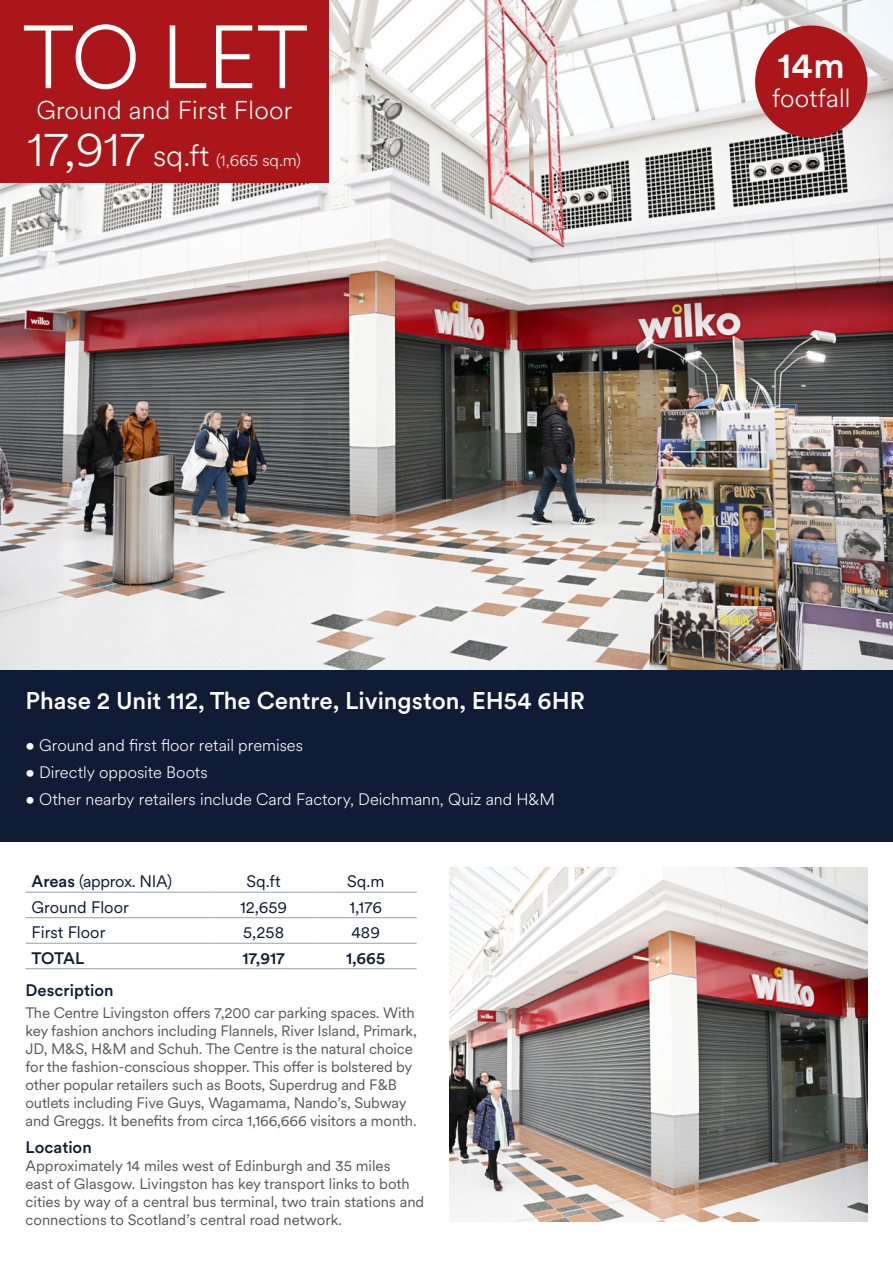
<style>
.page{position:relative;width:893px;height:1263px;background:#fff}
.page>*{position:absolute;margin:0;border:0;box-sizing:border-box;transform-origin:0 0}
.t1{font:300 88.5px "Circular XX";color:#fff}
.t2{font:500 36px "Circular XX";color:#fff}
.t3{font:300 25.5px "Circular XX";letter-spacing:.01em;color:#fff}
.t4{font:500 24px "Circular XX";color:#fff}
.t5{font:300 16.5px "Circular XX";color:#fff}
.t6{font:16.5px "Circular XX";color:#0f1c34}
.HEADERS{font:500 16.5px "Circular XX";color:#0f1c34}
.t7{font:16.5px "Circular XX";letter-spacing:-.02em;color:#0f1c34}
.HEADERS-2{font:15px/18px "Circular XX";letter-spacing:-.01em;color:#57585a}
.s1{font-size:49.5px}
.s2{font-size:30px}
.s3{font-weight:500}
</style>
<div class="page">
<img style="left:0;top:0;width:893px;height:671px">
<div style="left:0;top:0;width:328px;height:183px;background:#ab161a"></div>
<div style="left:0;top:671px;width:893px;height:171px;background:#101c35"></div>
<img style="left:449px;top:867px;width:418px;height:355px">
<svg style="left:213px;top:891px;width:204px;height:1px"></svg>
<hr style="left:26px;top:968px;width:187px;height:1px;background:#989ea7">
<hr style="left:213px;top:968px;width:102px;height:1px;background:#989ea7">
<hr style="left:315px;top:968px;width:102px;height:1px;background:#989ea7">
<hr style="left:26px;top:892px;width:187px;height:1px;background:#989ea7">
<hr style="left:213px;top:892px;width:102px;height:1px;background:#989ea7">
<hr style="left:315px;top:892px;width:102px;height:1px;background:#989ea7">
<hr style="left:26px;top:917px;width:187px;height:1px;background:#989ea7">
<hr style="left:213px;top:917px;width:102px;height:1px;background:#989ea7">
<hr style="left:315px;top:917px;width:102px;height:1px;background:#989ea7">
<hr style="left:26px;top:943px;width:187px;height:1px;background:#989ea7">
<hr style="left:213px;top:943px;width:102px;height:1px;background:#989ea7">
<hr style="left:315px;top:943px;width:102px;height:1px;background:#989ea7">
<div style="left:755px;top:26px;width:112px;height:112px;background:#ab161a;border-radius:50%"></div>
<p class="t1" style="left:22px;top:-2px;width:288px">TO LET</p>
<p class="t3" style="left:36px;top:93px;width:258px">Ground and First Floor</p>
<p class="t5" style="left:27px;top:149px;width:275px"><span class="s1">17,917</span> <span class="s2">sq.ft</span> (1,665 sq.m)</p>
<p class="t2" style="left:778px;top:41px;width:68px">14m</p>
<p class="t3" style="left:772px;top:81px;width:80px">footfall</p>
<p class="t4" style="left:26px;top:684px;width:561px">Phase 2 Unit 112, The Centre, Livingston, EH54 6HR</p>
<p class="t5" style="left:26px;top:735px;width:279px">• Ground and first floor retail premises</p>
<p class="t5" style="left:26px;top:761px;width:184px">• Directly opposite Boots</p>
<p class="t5" style="left:26px;top:788px;width:531px">• Other nearby retailers include Card Factory, Deichmann, Quiz and H&amp;M</p>
<p class="t7" style="left:32px;top:870px;width:142px"><span class="s3">Areas</span> (approx. NIA)</p>
<p class="t6" style="left:247px;top:870px;width:36px">Sq.ft</p>
<p class="t6" style="left:347px;top:870px;width:39px">Sq.m</p>
<p class="t6" style="left:32px;top:896px;width:99px">Ground Floor</p>
<p class="t6" style="left:240px;top:896px;width:49px">12,659</p>
<p class="t6" style="left:349px;top:896px;width:34px">1,176</p>
<p class="t6" style="left:32px;top:921px;width:75px">First Floor</p>
<p class="t6" style="left:243px;top:921px;width:42px">5,258</p>
<p class="t6" style="left:351px;top:921px;width:30px">489</p>
<p class="HEADERS" style="left:32px;top:947px;width:54px">TOTAL</p>
<p class="HEADERS" style="left:242px;top:947px;width:44px">17,917</p>
<p class="HEADERS" style="left:346px;top:947px;width:41px">1,665</p>
<p class="HEADERS-2" style="left:26px;top:1003px;width:393px">The Centre Livingston offers 7,200 car parking spaces. With key fashion anchors including Flannels, River Island, Primark, JD, M&amp;S, H&amp;M and Schuh. The Centre is the natural choice for the fashion-conscious shopper. This offer is bolstered by other popular retailers such as Boots, Superdrug and F&amp;B outlets including Five Guys, Wagamama, Nando’s, Subway and Greggs. It benefits from circa 1,166,666 visitors a month.</p>
<p class="HEADERS" style="left:26px;top:1136px;width:68px">Location</p>
<p class="HEADERS-2" style="left:26px;top:1156px;width:400px">Approximately 14 miles west of Edinburgh and 35 miles<br>east of Glasgow. Livingston has key transport links to both cities by way of a central bus terminal, two train stations and connections to Scotland’s central road network.</p>
</div>
